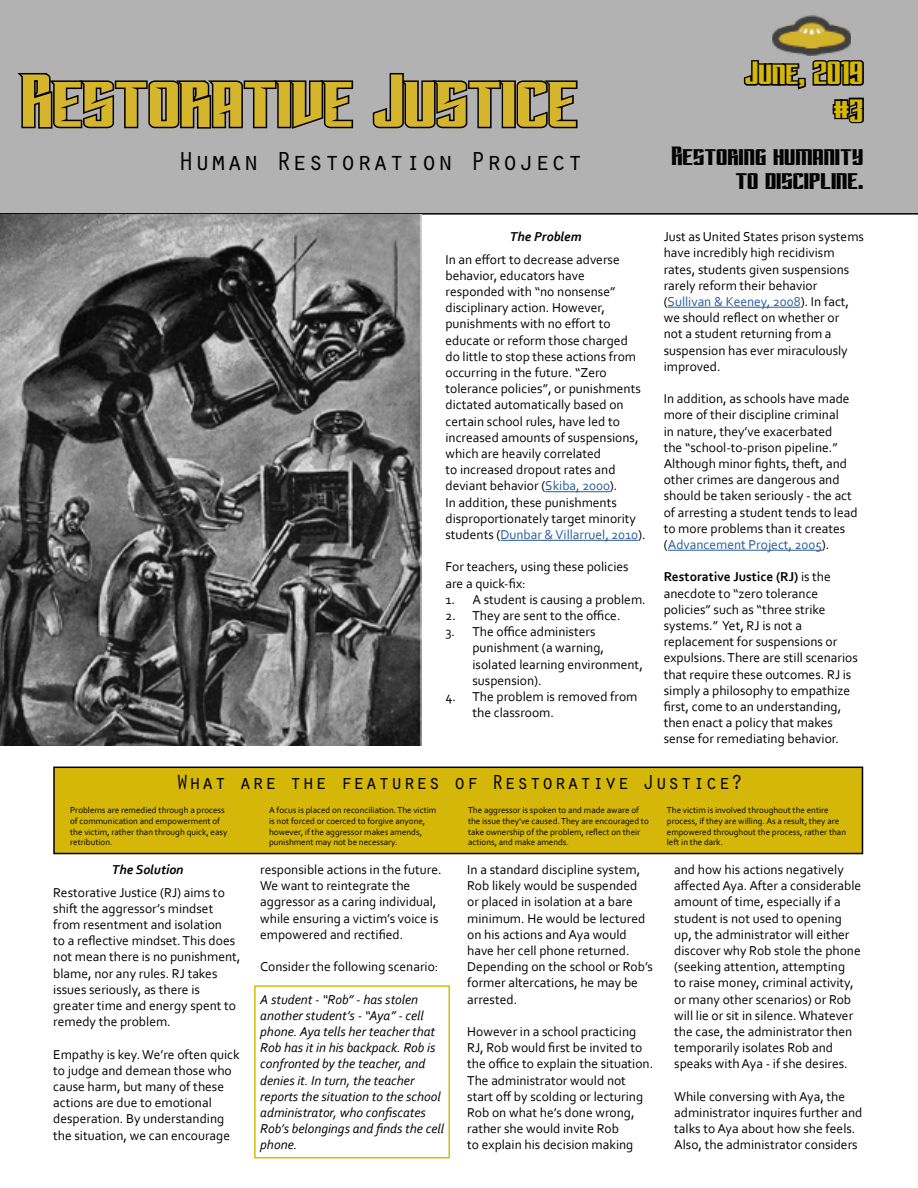
<style>
.page{position:relative;width:918px;height:1188px;background:#fff}
.page>*{position:absolute;margin:0;border:0;box-sizing:border-box;transform-origin:0 0}
.t1{font:76.5px "Subspace";color:#d5b52b}
.t2{font:33px/37.5px "Subspace";color:#d5b709;text-align:right}
.t3{font:27px/24px "Subspace";color:#020203;text-align:right}
.t4{font:27px "Orator Std";color:#000}
.t5{font:21px "Orator Std";color:#000}
.t6{font:13.5px/16.2px "Corbel";color:#020203}
.t7{font:italic 13.5px/16.2px "Corbel";color:#020203}
.t8{font:italic 700 13.5px "Corbel";color:#020203}
.t9{font:9px/10.8px "Corbel";color:#020203}
.s1{color:#275b9b}
.s2{font-weight:700}
</style>
<div class="page">
<div style="left:53px;top:767px;width:810px;height:87px;background:#d5b709;border:2px solid #000"></div>
<div style="left:0;top:0;width:918px;height:215px;background:#b3b2b2"></div>
<svg style="left:14px;top:71px;width:341px;height:60px;background:#777"></svg>
<svg style="left:371px;top:71px;width:208px;height:60px;background:#797979"></svg>
<svg style="left:742px;top:58px;width:136px;height:68px;background:#808080"></svg>
<img style="left:772px;top:15px;width:79px;height:40px">
<img style="left:0;top:215px;width:421px;height:531px">
<hr style="left:545px;top:491px;width:65px;height:1px;background:#275b9b">
<hr style="left:500px;top:540px;width:138px;height:1px;background:#275b9b">
<hr style="left:668px;top:307px;width:133px;height:1px;background:#275b9b">
<hr style="left:668px;top:550px;width:154px;height:1px;background:#275b9b">
<div style="left:254px;top:985px;width:196px;height:174px;border:2px solid #d8bc00"></div>
<h1 class="t1" style="left:23px;top:58px;width:558px">Restorative Justice</h1>
<h3 class="t4" style="left:178px;top:142px;width:407px">Human Restoration Project</h3>
<p class="t8" style="left:510px;top:228px;width:73px">The Problem</p>
<p class="t6" style="left:445px;top:251px;width:202px">In an effort to decrease adverse behavior, educators have responded with “no nonsense” disciplinary action. However, punishments with no effort to educate or reform those charged<br>do little to stop these actions from occurring in the future. “Zero tolerance policies”, or punishments dictated automatically based on certain school rules, have led to increased amounts of suspensions, which are heavily correlated<br>to increased dropout rates and deviant behavior (<span class="s1">Skiba, 2000</span>).<br>In addition, these punishments disproportionately target minority students (<span class="s1">Dunbar &amp; Villarruel, 2010</span>).</p>
<p class="t6" style="left:445px;top:559px;width:185px">For teachers, using these policies are a quick-fix:</p>
<p class="t6" style="left:445px;top:591px;width:202px">1. A student is causing a problem.</p>
<p class="t6" style="left:445px;top:607px;width:177px">2. They are sent to the office.</p>
<p class="t6" style="left:472px;top:623px;width:172px;text-indent:-27px">3. The office administers punishment (a warning, isolated learning environment, suspension).</p>
<p class="t6" style="left:472px;top:688px;width:166px;text-indent:-27px">4. The problem is removed from the classroom.</p>
<h2 class="t2" style="left:745px;top:53px;width:120px">June, 2019 #3</h2>
<h3 class="t3" style="left:672px;top:143px;width:193px">Restoring humanity to discipline.</h3>
<p class="t6" style="left:664px;top:228px;width:202px">Just as United States prison systems have incredibly high recidivism rates, students given suspensions rarely reform their behavior (<span class="s1">Sullivan &amp; Keeney, 2008</span>). In fact, we should reflect on whether or<br>not a student returning from a suspension has ever miraculously improved.</p>
<p class="t6" style="left:664px;top:390px;width:195px">In addition, as schools have made more of their discipline criminal<br>in nature, they’ve exacerbated<br>the “school-to-prison pipeline.” Although minor fights, theft, and other crimes are dangerous and should be taken seriously - the act of arresting a student tends to lead to more problems than it creates (<span class="s1">Advancement Project, 2005</span>).</p>
<p class="t6" style="left:664px;top:568px;width:196px"><span class="s2">Restorative Justice (RJ)</span> is the anecdote to “zero tolerance policies” such as “three strike systems.” Yet, RJ is not a replacement for suspensions or expulsions. There are still scenarios that require these outcomes. RJ is simply a philosophy to empathize first, come to an understanding, then enact a policy that makes sense for remediating behavior.</p>
<h3 class="t5" style="left:176px;top:767px;width:569px">What are the features of Restorative Justice?</h3>
<p class="t9" style="left:70px;top:804px;width:159px">Problems are remedied through a process of communication and empowerment of the victim, rather than through quick, easy retribution.</p>
<p class="t9" style="left:269px;top:804px;width:169px">A focus is placed on reconciliation. The victim is not forced or coerced to forgive anyone, however, if the aggressor makes amends, punishment may not be necessary.</p>
<p class="t9" style="left:468px;top:804px;width:182px">The aggressor is spoken to and made aware of the issue they’ve caused. They are encouraged to take ownership of the problem, reflect on their actions, and make amends.</p>
<p class="t9" style="left:667px;top:804px;width:181px">The victim is involved throughout the entire process, if they are willing. As a result, they are empowered throughout the process, rather than left in the dark.</p>
<p class="t8" style="left:112px;top:861px;width:73px">The Solution</p>
<p class="t6" style="left:53px;top:884px;width:189px">Restorative Justice (RJ) aims to shift the aggressor’s mindset from resentment and isolation<br>to a reflective mindset. This does not mean there is no punishment, blame, nor any rules. RJ takes issues seriously, as there is greater time and energy spent to remedy the problem.</p>
<p class="t6" style="left:53px;top:1046px;width:188px">Empathy is key. We’re often quick to judge and demean those who cause harm, but many of these actions are due to emotional desperation. By understanding the situation, we can encourage</p>
<p class="t6" style="left:260px;top:861px;width:183px">responsible actions in the future.<br>We want to reintegrate the aggressor as a caring individual, while ensuring a victim’s voice is empowered and rectified.</p>
<p class="t6" style="left:260px;top:958px;width:180px">Consider the following scenario:</p>
<p class="t7" style="left:260px;top:991px;width:185px">A student - “Rob” - has stolen another student’s - “Aya” - cell phone. Aya tells her teacher that<br>Rob has it in his backpack. Rob is confronted by the teacher, and denies it. In turn, the teacher reports the situation to the school administrator, who confiscates<br>Rob’s belongings and finds the cell phone.</p>
<p class="t6" style="left:467px;top:861px;width:187px">In a standard discipline system,<br>Rob likely would be suspended<br>or placed in isolation at a bare minimum. He would be lectured on his actions and Aya would have her cell phone returned.<br>Depending on the school or Rob’s former altercations, he may be arrested.</p>
<p class="t6" style="left:467px;top:1023px;width:188px">However in a school practicing<br>RJ, Rob would first be invited to the office to explain the situation.<br>The administrator would not start off by scolding or lecturing<br>Rob on what he’s done wrong, rather she would invite Rob<br>to explain his decision making</p>
<p class="t6" style="left:674px;top:861px;width:188px">and how his actions negatively affected Aya. After a considerable amount of time, especially if a student is not used to opening up, the administrator will either discover why Rob stole the phone (seeking attention, attempting<br>to raise money, criminal activity, or many other scenarios) or Rob will lie or sit in silence. Whatever the case, the administrator then temporarily isolates Rob and speaks with Aya - if she desires.</p>
<p class="t6" style="left:674px;top:1088px;width:190px">While conversing with Aya, the administrator inquires further and talks to Aya about how she feels.<br>Also, the administrator considers</p>
</div>
